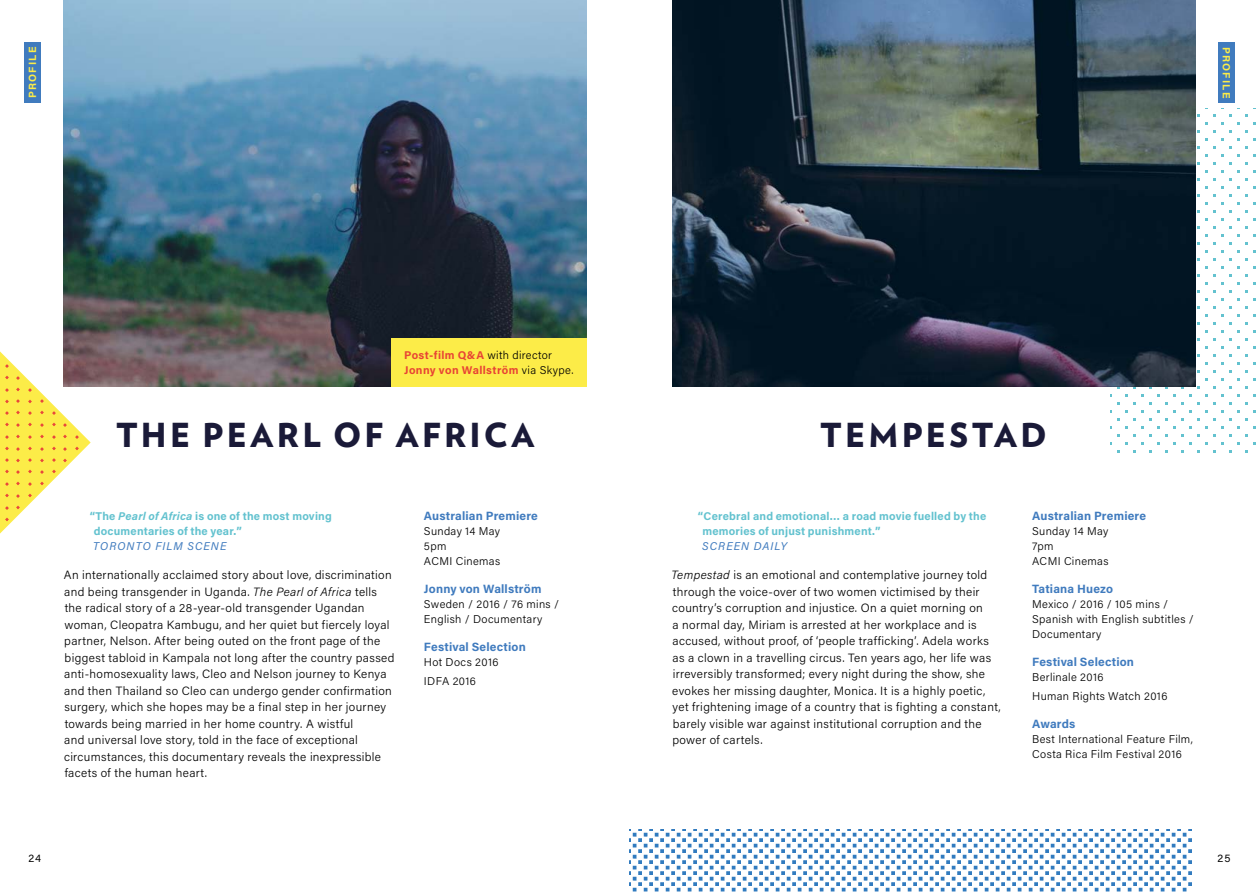
<style>
.page{position:relative;width:1259px;height:893px;background:#fff}
.page>*{position:absolute;margin:0;border:0;box-sizing:border-box;transform-origin:0 0}
.t1{font:900 33px "Verlag";letter-spacing:.1em;color:#1a1a38}
.t2{font:300 12px/16.5px "Acumin Pro";letter-spacing:.03em;color:#000}
.t3{font:700 12px "Acumin Pro";letter-spacing:.015em;color:#407bbe}
.t4{font:300 11.25px/15px "Acumin Pro";letter-spacing:.03em;color:#000}
.t5{font:700 11.25px/15px "Acumin Pro";letter-spacing:.015em;color:#63c2cf}
.t6{font:700 11.25px/15px "Acumin Pro";letter-spacing:.035em;color:#e84434}
.t7{font:italic 11.25px "Acumin Pro";letter-spacing:.095em;color:#407bbe}
.t8{font:700 10.5px "Acumin Pro";letter-spacing:.125em;color:#fcec48}
.t9{font:10.5px "Acumin Pro";color:#000}
.s1{font-weight:300;color:#000}
.s2{font-style:italic}
</style>
<div class="page">
<svg style="left:0;top:351px;width:91px;height:183px"></svg>
<svg style="left:629px;top:830px;width:563px;height:62px"></svg>
<svg style="left:1110px;top:108px;width:146px;height:345px"></svg>
<img style="left:64px;top:0;width:523px;height:387px">
<img style="left:672px;top:0;width:523px;height:387px">
<div style="left:391px;top:338px;width:196px;height:49px;background:#fcec48"></div>
<div style="left:1218px;top:43px;width:16px;height:60px;background:#407bbe"></div>
<div style="left:24px;top:43px;width:16px;height:60px;background:#407bbe"></div>
<p class="t8" style="left:25px;top:98px;width:52px;rotate:-90deg">PROFILE</p>
<p class="t8" style="left:1233px;top:47px;width:52px;rotate:90deg">PROFILE</p>
<p class="t6" style="left:404px;top:347px;width:171px">Post-film Q&amp;A <span class="s1">with director<br></span>Jonny von Wallström <span class="s1">via Skype.</span></p>
<h1 class="t1" style="left:116px;top:407px;width:420px">THE PEARL OF AFRICA</h1>
<h1 class="t1" style="left:820px;top:407px;width:228px">TEMPESTAD</h1>
<p class="t5" style="left:94px;top:508px;width:239px;text-indent:-4px">“The <span class="s2">Pearl of Africa</span> is one of the most moving documentaries of the year.”</p>
<p class="t7" style="left:93px;top:538px;width:135px">TORONTO FILM SCENE</p>
<p class="t2" style="left:64px;top:566px;width:332px">An internationally acclaimed story about love, discrimination and being transgender in Uganda. <span class="s2">The Pearl of Africa</span> tells the radical story of a 28-year-old transgender Ugandan woman, Cleopatra Kambugu, and her quiet but fiercely loyal partner, Nelson. After being outed on the front page of the biggest tabloid in Kampala not long after the country passed anti-homosexuality laws, Cleo and Nelson journey to Kenya and then Thailand so Cleo can undergo gender confirmation surgery, which she hopes may be a final step in her journey towards being married in her home country. A wistful<br>and universal love story, told in the face of exceptional circumstances, this documentary reveals the inexpressible facets of the human heart.</p>
<p class="t3" style="left:424px;top:508px;width:116px">Australian Premiere</p>
<p class="t4" style="left:424px;top:523px;width:78px">Sunday 14 May<br>5pm<br>ACMI Cinemas</p>
<p class="t3" style="left:424px;top:580px;width:119px">Jonny von Wallström</p>
<p class="t4" style="left:424px;top:596px;width:137px">Sweden / 2016 / 76 mins /<br>English / Documentary</p>
<p class="t3" style="left:424px;top:638px;width:103px">Festival Selection</p>
<p class="t4" style="left:424px;top:652px;width:76px;line-height:19.2px">Hot Docs 2016<br>IDFA 2016</p>
<p class="t5" style="left:702px;top:508px;width:285px;text-indent:-5px">“Cerebral and emotional… a road movie fuelled by the memories of unjust punishment.”</p>
<p class="t7" style="left:702px;top:538px;width:86px">SCREEN DAILY</p>
<p class="t2" style="left:671px;top:566px;width:331px"><span class="s2">Tempestad</span> is an emotional and contemplative journey told through the voice-over of two women victimised by their country’s corruption and injustice. On a quiet morning on<br>a normal day, Miriam is arrested at her workplace and is accused, without proof, of ‘people trafficking’. Adela works as a clown in a travelling circus. Ten years ago, her life was irreversibly transformed; every night during the show, she evokes her missing daughter, Monica. It is a highly poetic, yet frightening image of a country that is fighting a constant, barely visible war against institutional corruption and the power of cartels.</p>
<p class="t3" style="left:1032px;top:508px;width:116px">Australian Premiere</p>
<p class="t4" style="left:1032px;top:523px;width:78px">Sunday 14 May<br>7pm<br>ACMI Cinemas</p>
<p class="t3" style="left:1032px;top:580px;width:83px">Tatiana Huezo</p>
<p class="t4" style="left:1032px;top:596px;width:163px">Mexico / 2016 / 105 mins /<br>Spanish with English subtitles /<br>Documentary</p>
<p class="t3" style="left:1032px;top:653px;width:103px">Festival Selection</p>
<p class="t4" style="left:1032px;top:667px;width:137px;line-height:19.2px">Berlinale 2016<br>Human Rights Watch 2016</p>
<p class="t3" style="left:1032px;top:715px;width:45px">Awards</p>
<p class="t4" style="left:1032px;top:731px;width:162px">Best International Feature Film,<br>Costa Rica Film Festival 2016</p>
<p class="t9" style="left:28px;top:851px;width:14px">24</p>
<p class="t9" style="left:1217px;top:851px;width:15px">25</p>
</div>
